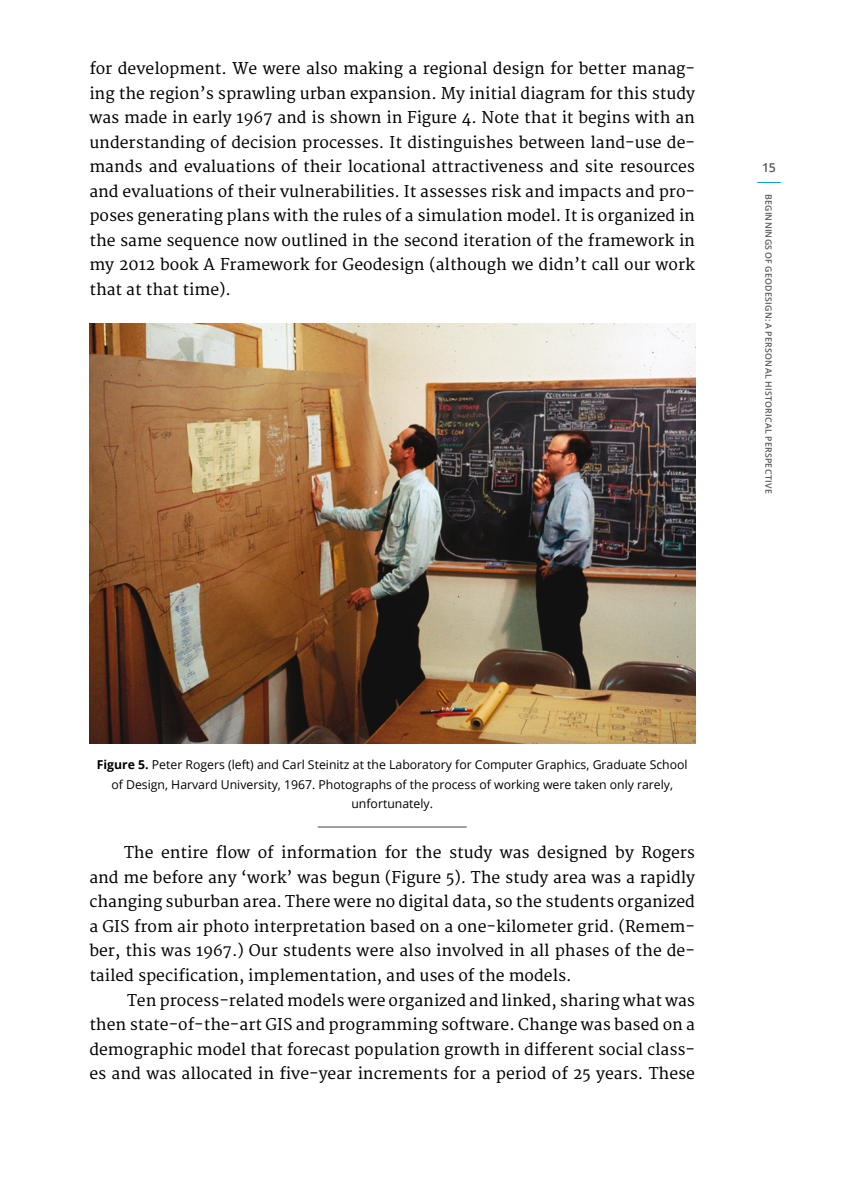
<style>
.page{position:relative;width:844px;height:1191px;background:#fff}
.page>*{position:absolute;margin:0;border:0;box-sizing:border-box;transform-origin:0 0}
.t1{font:15.75px/24.5px "Merriweather";color:#000;text-align:justify}
.t2{font:12.25px/19.2px "Open Sans";color:#000;text-align:center}
.t3{font:600 12.25px "Open Sans";color:#58585a}
.t4{font:600 8.75px "Open Sans";letter-spacing:.03em;color:#58585a}
.s1{font-weight:700}
</style>
<div class="page">
<svg style="left:757px;top:182px;width:23px;height:1px"></svg>
<img style="left:89px;top:323px;width:605px;height:420px">
<hr style="left:317px;top:826px;width:149px;height:1px;background:#444447">
<p class="t1" style="left:89px;top:57px;width:607px">for development. We were also making a regional design for better manag&shy;ing the region’s sprawling urban expansion. My initial diagram for this study was made in early 1967 and is shown in Figure 4. Note that it begins with an understanding of decision processes. It distinguishes between land-use de&shy;mands and evaluations of their locational attractiveness and site resources and evaluations of their vulnerabilities. It assesses risk and impacts and pro&shy;poses generating plans with the rules of a simulation model. It is organized in the same sequence now outlined in the second iteration of the framework in my 2012 book A Framework for Geodesign (although we didn’t call our work that at that time).</p>
<p class="t3" style="left:761px;top:159px;width:15px">15</p>
<p class="t4" style="left:774px;top:194px;width:301px;rotate:90deg">BEGINNINGS OF GEODESIGN: A PERSONAL HISTORICAL PERSPECTIVE</p>
<p class="t2" style="left:97px;top:755px;width:592px"><span class="s1">Figure 5.</span> Peter Rogers (left) and Carl Steinitz at the Laboratory for Computer Graphics, Graduate School of Design, Harvard University, 1967. Photographs of the process of working were taken only rarely, unfortunately.</p>
<p class="t1" style="left:89px;top:841px;width:607px;text-indent:35px">The entire flow of information for the study was designed by Rogers and me before any ‘work’ was begun (Figure 5). The study area was a rapidly changing suburban area. There were no digital data, so the students organized a GIS from air photo interpretation based on a one-kilometer grid. (Remem&shy;ber, this was 1967.) Our students were also involved in all phases of the de&shy;tailed specification, implementation, and uses of the models.</p>
<p class="t1" style="left:89px;top:988px;width:607px;text-indent:38px">Ten process-related models were organized and linked, sharing what was then state-of-the-art GIS and programming software. Change was based on a demographic model that forecast population growth in different social class&shy;es and was allocated in five-year increments for a period of 25 years. These</p>
</div>
